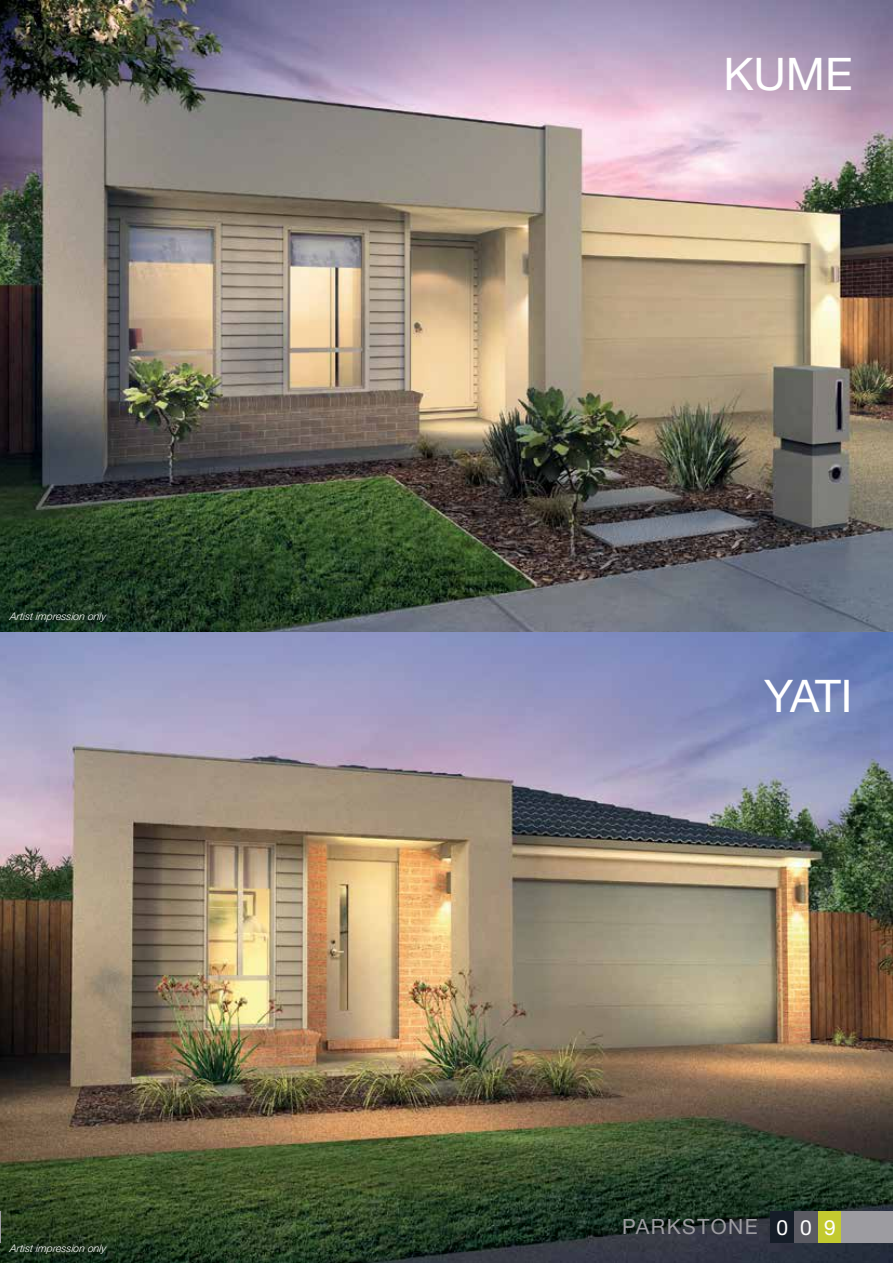
<style>
.page{position:relative;width:893px;height:1263px;background:#fff}
.page>*{position:absolute;margin:0;border:0;box-sizing:border-box;transform-origin:0 0}
.t1{font:45px "Helvetica Neue";color:#fff}
.t2{font:21px "Helvetica Neue";letter-spacing:.07em;color:#9d9ca1}
.t3{font:italic 300 10.5px "Helvetica Neue";color:#fff}
.s1{color:#fff}
</style>
<div class="page">
<img style="left:0;top:0;width:893px;height:1263px">
<div style="left:794px;top:1211px;width:24px;height:31px;background:#5a5a62"></div>
<div style="left:770px;top:1211px;width:24px;height:31px;background:#151d28"></div>
<div style="left:818px;top:1211px;width:24px;height:31px;background:#c3ca2f"></div>
<hr style="left:0;top:1211px;width:1px;height:31px;background:#9d9ca1">
<div style="left:842px;top:1211px;width:51px;height:31px;background:#9d9ca1"></div>
<p class="t3" style="left:10px;top:608px;width:98px">Artist impression only</p>
<p class="t3" style="left:10px;top:1240px;width:98px">Artist impression only</p>
<h1 class="t1" style="left:723px;top:41px;width:131px">KUME</h1>
<h1 class="t1" style="left:764px;top:664px;width:90px">YATI</h1>
<h2 class="t2" style="left:622px;top:1212px;width:215px">PARKSTONE <span class="s1">0 0 9</span></h2>
</div>
